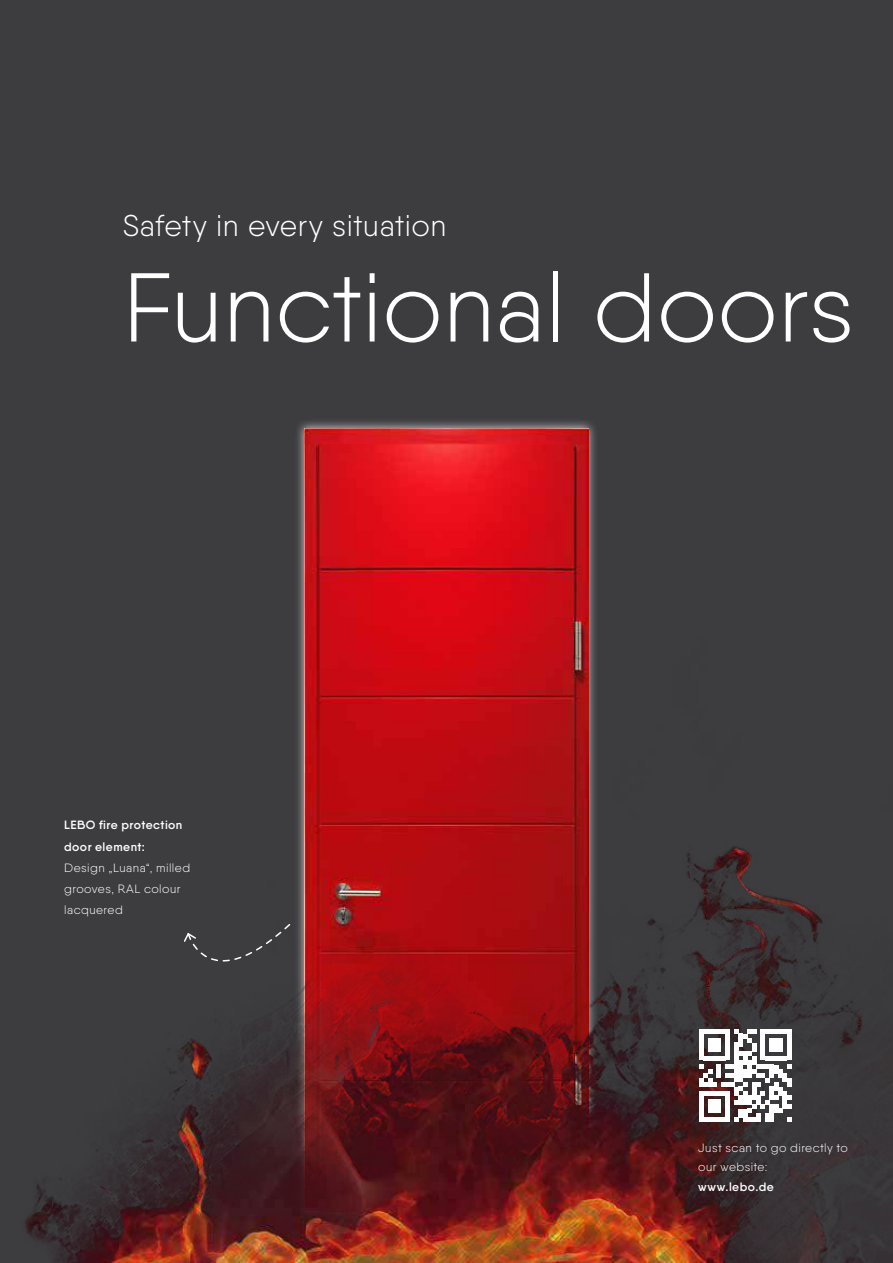
<style>
.page{position:relative;width:893px;height:1263px;background:#fff}
.page>*{position:absolute;margin:0;border:0;box-sizing:border-box;transform-origin:0 0}
.t1{font:300 97.5px "Qanelas";letter-spacing:.005em;color:#fff}
.t2{font:300 30px "Qanelas";letter-spacing:.015em;color:#fff}
.t3{font:300 12px/21.3px "Qanelas";letter-spacing:.035em;color:#fff}
.t4{font:600 12px/21.3px "Qanelas";letter-spacing:.035em;color:#fff}
</style>
<div class="page">
<div style="left:0;top:0;width:893px;height:456px;background:#3d3d3f"></div>
<img style="left:304px;top:428px;width:285px;height:28px">
<img style="left:0;top:456px;width:893px;height:807px">
<div style="left:183px;top:922px;width:109px;height:78px;background:#3d3d3f"></div>
<svg style="left:699px;top:1029px;width:93px;height:93px"></svg>
<h2 class="t2" style="left:123px;top:208px;width:325px">Safety in every situation</h2>
<h1 class="t1" style="left:123px;top:248px;width:733px">Functional doors</h1>
<p class="t4" style="left:64px;top:814px;width:120px">LEBO fire protection door element:</p>
<p class="t3" style="left:64px;top:857px;width:127px">Design „Luana“, milled grooves, RAL colour lacquered</p>
<p class="t3" style="left:698px;top:1137px;width:151px;line-height:19.5px">Just scan to go directly to our website:</p>
<p class="t4" style="left:698px;top:1176px;width:77px">www.lebo.de</p>
</div>
